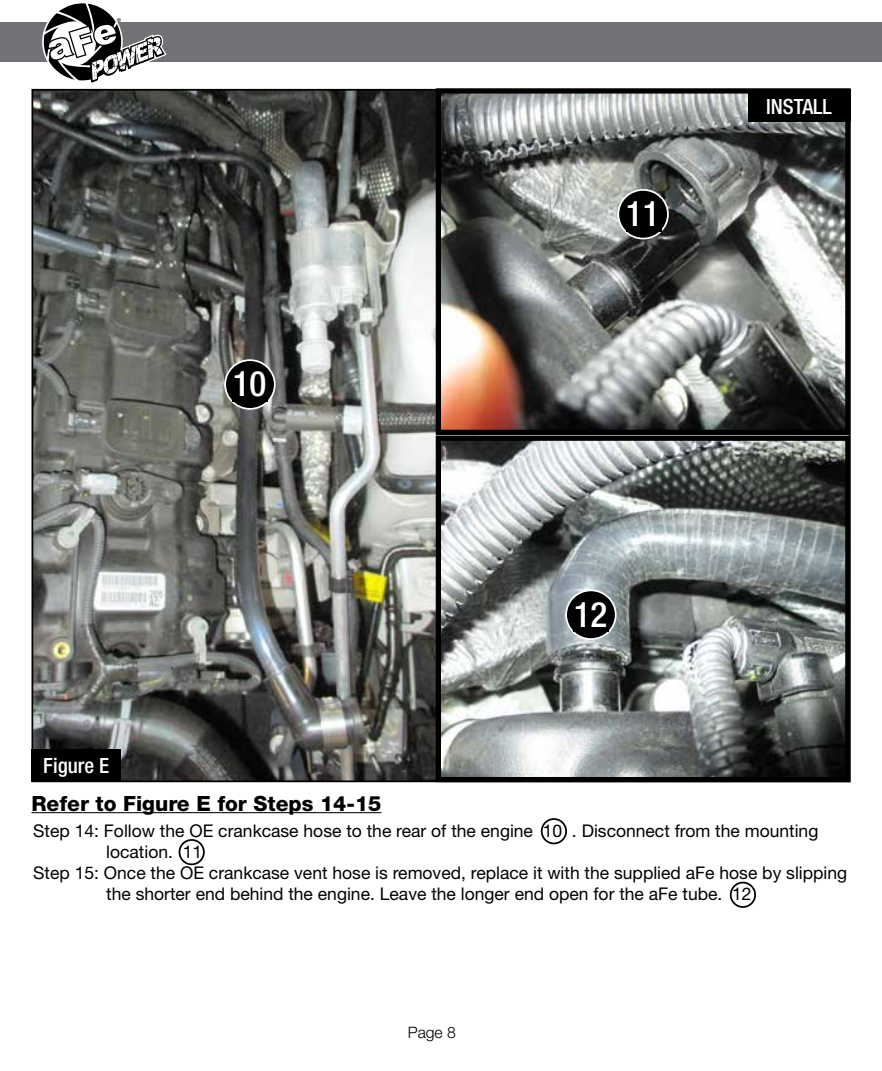
<style>
.page{position:relative;width:882px;height:1071px;background:#fff}
.page>*{position:absolute;margin:0;border:0;box-sizing:border-box;transform-origin:0 0}
.t1{font:500 condensed 35px "Helvetica Neue";color:#fff}
.t2{font:800 21px "Helvetica Neue";color:#000}
.t3{font:500 condensed 21px "Helvetica Neue";color:#fff}
.t4{font:17.5px "Helvetica Neue";color:#000}
.t5{font:300 15.75px "Helvetica Neue";color:#000}
.t6{font:8.75px "Myriad";color:#000}
</style>
<div class="page">
<img style="left:35px;top:92px;width:441px;height:687px">
<div style="left:0;top:23px;width:882px;height:39px;background:#717275"></div>
<svg style="left:43px;top:3px;width:124px;height:80px"></svg>
<hr style="left:32px;top:812px;width:350px;height:1px;background:#000">
<div style="left:32px;top:749px;width:89px;height:33px;background:#000"></div>
<div style="left:541px;top:818px;width:26px;height:26px;border:2px solid #000;border-radius:50%"></div>
<img style="left:442px;top:94px;width:402px;height:335px">
<div style="left:436px;top:88px;width:414px;height:347px;border:5px solid #000"></div>
<img style="left:442px;top:442px;width:402px;height:334px">
<div style="left:436px;top:436px;width:414px;height:346px;border:5px solid #000"></div>
<div style="left:748px;top:89px;width:102px;height:33px;background:#000"></div>
<div style="left:179px;top:839px;width:26px;height:26px;border:2px solid #000;border-radius:50%"></div>
<div style="left:730px;top:882px;width:26px;height:26px;border:2px solid #000;border-radius:50%"></div>
<svg style="left:225px;top:360px;width:50px;height:49px"></svg>
<div style="left:224px;top:359px;width:52px;height:51px;border:2px solid #fff;border-radius:50%"></div>
<div style="left:233px;top:369px;width:35px;height:33px;background:#000"></div>
<svg style="left:618px;top:190px;width:50px;height:49px"></svg>
<div style="left:617px;top:189px;width:52px;height:50px;border:2px solid #fff;border-radius:50%"></div>
<div style="left:626px;top:199px;width:35px;height:33px;background:#000"></div>
<svg style="left:566px;top:590px;width:50px;height:49px"></svg>
<div style="left:565px;top:590px;width:52px;height:50px;border:2px solid #fff;border-radius:50%"></div>
<div style="left:574px;top:599px;width:35px;height:33px;background:#000"></div>
<p class="t6" style="left:117px;top:17px;width:6px">®</p>
<h1 class="t1" style="left:233px;top:363px;width:35px">10</h1>
<p class="t3" style="left:43px;top:753px;width:67px">Figure E</p>
<p class="t2" style="left:32px;top:791px;width:352px">Refer to Figure E for Steps 14-15</p>
<h1 class="t1" style="left:626px;top:193px;width:35px">11</h1>
<p class="t3" style="left:766px;top:94px;width:67px">INSTALL</p>
<h1 class="t1" style="left:574px;top:593px;width:35px">12</h1>
<p class="t4" style="left:33px;top:820px;width:787px">Step 14: Follow the OE crankcase hose to the rear of the engine 10 . Disconnect from the mounting</p>
<p class="t4" style="left:106px;top:841px;width:97px">location. 11</p>
<p class="t4" style="left:33px;top:862px;width:815px">Step 15: Once the OE crankcase vent hose is removed, replace it with the supplied aFe hose by slipping</p>
<p class="t4" style="left:106px;top:883px;width:647px">the shorter end behind the engine. Leave the longer end open for the aFe tube. 12</p>
<p class="t5" style="left:408px;top:1023px;width:50px">Page 8</p>
</div>
